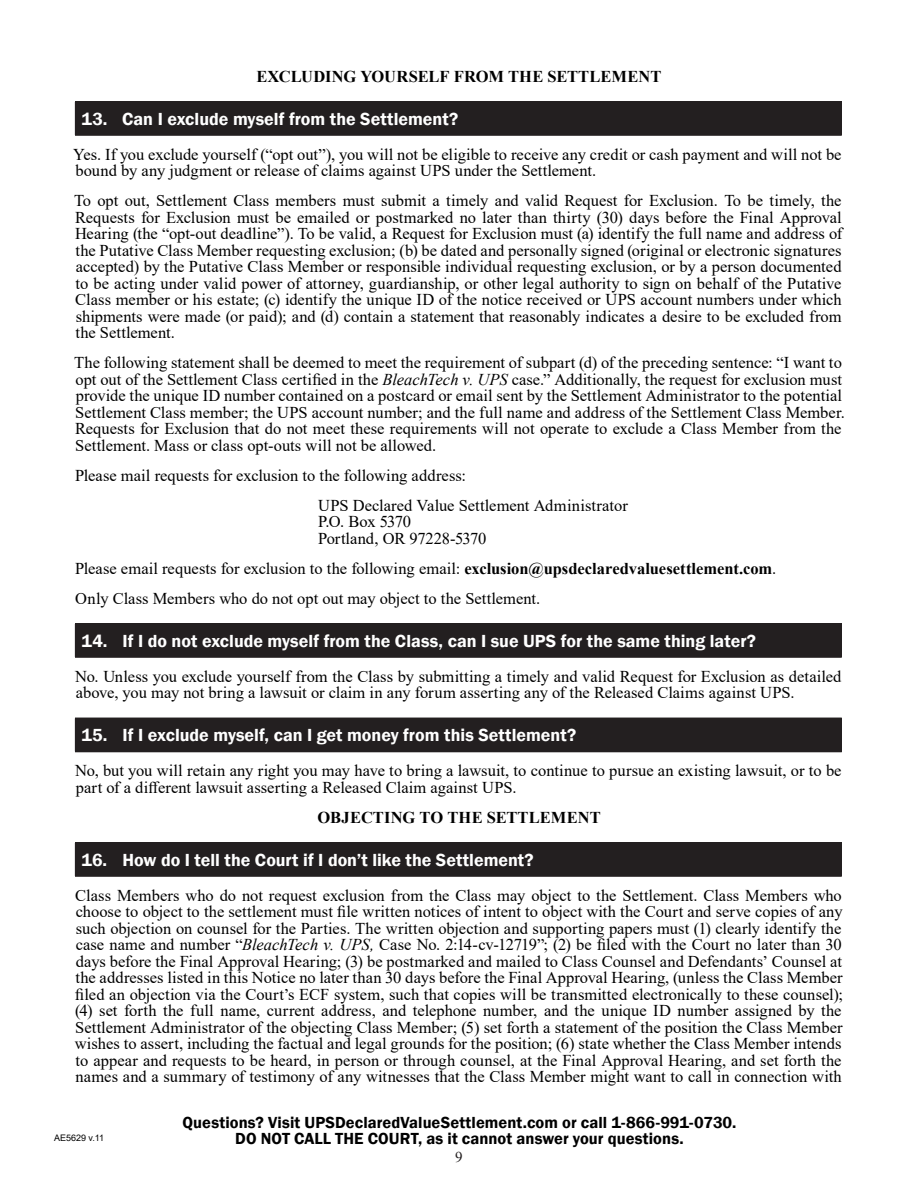
<style>
.page{position:relative;width:918px;height:1188px;background:#fff}
.page>*{position:absolute;margin:0;border:0;box-sizing:border-box;transform-origin:0 0}
.t1{font:600 18px "Franklin Gothic";color:#fff}
.Body_Copy{font:16.5px/16.5px "Times New Roman";color:#000}
.t2{font:600 16.5px/16.5px "Franklin Gothic";letter-spacing:.005em;color:#000;text-align:center}
.Block{font:700 16.5px "Times New Roman";color:#000}
.t3{font:15px "Times New Roman";color:#231f20}
.t4{font:9px "Arial";color:#000}
.s1{font-style:italic}
.s2{font-weight:700}
</style>
<div class="page">
<div style="left:75px;top:102px;width:766px;height:33px;background:#231f20"></div>
<hr style="left:75px;top:101px;width:767px;height:1px;background:#231f20">
<hr style="left:841px;top:102px;width:1px;height:33px;background:#231f20">
<hr style="left:75px;top:135px;width:767px;height:1px;background:#231f20">
<div style="left:75px;top:624px;width:766px;height:33px;background:#231f20"></div>
<hr style="left:75px;top:623px;width:767px;height:1px;background:#231f20">
<hr style="left:841px;top:624px;width:1px;height:33px;background:#231f20">
<hr style="left:75px;top:657px;width:767px;height:1px;background:#231f20">
<div style="left:75px;top:718px;width:766px;height:34px;background:#231f20"></div>
<hr style="left:841px;top:718px;width:1px;height:33px;background:#231f20">
<hr style="left:75px;top:751px;width:767px;height:1px;background:#231f20">
<div style="left:75px;top:843px;width:766px;height:33px;background:#231f20"></div>
<hr style="left:75px;top:842px;width:767px;height:1px;background:#231f20">
<hr style="left:841px;top:843px;width:1px;height:33px;background:#231f20">
<hr style="left:75px;top:876px;width:767px;height:1px;background:#231f20">
<p class="Block" style="left:257px;top:64px;width:407px">EXCLUDING YOURSELF FROM THE SETTLEMENT</p>
<p class="t1" style="left:82px;top:108px;width:378px">13. Can I exclude myself from the Settlement?</p>
<p class="Body_Copy" style="left:73px;top:145px;width:770px">Yes. If you exclude yourself (“opt out”), you will not be eligible to receive any credit or cash payment and will not be bound by any judgment or release of claims against UPS under the Settlement.</p>
<p class="Body_Copy" style="left:74px;top:192px;width:770px;text-align:justify">To opt out, Settlement Class members must submit a timely and valid Request for Exclusion. To be timely, the Requests for Exclusion must be emailed or postmarked no later than thirty (30) days before the Final Approval Hearing (the “opt-out deadline”). To be valid, a Request for Exclusion must (a) identify the full name and address of the Putative Class Member requesting exclusion; (b) be dated and personally signed (original or electronic signatures accepted) by the Putative Class Member or responsible individual requesting exclusion, or by a person documented to be acting under valid power of attorney, guardianship, or other legal authority to sign on behalf of the Putative Class member or his estate; (c) identify the unique ID of the notice received or UPS account numbers under which shipments were made (or paid); and (d) contain a statement that reasonably indicates a desire to be excluded from the Settlement.</p>
<p class="Body_Copy" style="left:74px;top:354px;width:772px">The following statement shall be deemed to meet the requirement of subpart (d) of the preceding sentence: “I want to opt out of the Settlement Class certified in the <span class="s1">BleachTech v. UPS</span> case.” Additionally, the request for exclusion must provide the unique ID number contained on a postcard or email sent by the Settlement Administrator to the potential Settlement Class member; the UPS account number; and the full name and address of the Settlement Class Member.<br>Requests for Exclusion that do not meet these requirements will not operate to exclude a Class Member from the Settlement. Mass or class opt-outs will not be allowed.</p>
<p class="Body_Copy" style="left:75px;top:466px;width:393px">Please mail requests for exclusion to the following address:</p>
<p class="Body_Copy" style="left:318px;top:496px;width:311px">UPS Declared Value Settlement Administrator</p>
<p class="Body_Copy" style="left:318px;top:513px;width:94px">P.O. Box 5370</p>
<p class="Body_Copy" style="left:318px;top:529px;width:170px">Portland, OR 97228-5370</p>
<p class="Body_Copy" style="left:75px;top:559px;width:703px">Please email requests for exclusion to the following email: <span class="s2">exclusion@upsdeclaredvaluesettlement.com</span>.</p>
<p class="Body_Copy" style="left:75px;top:589px;width:467px">Only Class Members who do not opt out may object to the Settlement.</p>
<p class="t1" style="left:82px;top:630px;width:676px">14. If I do not exclude myself from the Class, can I sue UPS for the same thing later?</p>
<p class="Body_Copy" style="left:75px;top:667px;width:768px">No. Unless you exclude yourself from the Class by submitting a timely and valid Request for Exclusion as detailed above, you may not bring a lawsuit or claim in any forum asserting any of the Released Claims against UPS.</p>
<p class="t1" style="left:82px;top:724px;width:496px">15. If I exclude myself, can I get money from this Settlement?</p>
<p class="Body_Copy" style="left:75px;top:762px;width:768px">No, but you will retain any right you may have to bring a lawsuit, to continue to pursue an existing lawsuit, or to be part of a different lawsuit asserting a Released Claim against UPS.</p>
<p class="Block" style="left:318px;top:805px;width:285px">OBJECTING TO THE SETTLEMENT</p>
<p class="t1" style="left:82px;top:849px;width:454px">16. How do I tell the Court if I don’t like the Settlement?</p>
<p class="Body_Copy" style="left:75px;top:886px;width:770px;text-align:justify">Class Members who do not request exclusion from the Class may object to the Settlement. Class Members who choose to object to the settlement must file written notices of intent to object with the Court and serve copies of any such objection on counsel for the Parties. The written objection and supporting papers must (1) clearly identify the case name and number “<span class="s1">BleachTech v. UPS,</span> Case No. 2:14-cv-12719”; (2) be filed with the Court no later than 30 days before the Final Approval Hearing; (3) be postmarked and mailed to Class Counsel and Defendants’ Counsel at the addresses listed in this Notice no later than 30 days before the Final Approval Hearing, (unless the Class Member filed an objection via the Court’s ECF system, such that copies will be transmitted electronically to these counsel); (4) set forth the full name, current address, and telephone number, and the unique ID number assigned by the Settlement Administrator of the objecting Class Member; (5) set forth a statement of the position the Class Member wishes to assert, including the factual and legal grounds for the position; (6) state whether the Class Member intends to appear and requests to be heard, in person or through counsel, at the Final Approval Hearing, and set forth the names and a summary of testimony of any witnesses that the Class Member might want to call in connection with</p>
<p class="t4" style="left:54px;top:1131px;width:52px">AE5629 v.11</p>
<p class="t2" style="left:183px;top:1114px;width:555px">Questions? Visit UPSDeclaredValueSettlement.com or call 1-866-991-0730.<br>DO NOT CALL THE COURT, as it cannot answer your questions.</p>
<p class="t3" style="left:455px;top:1146px;width:9px">9</p>
</div>
